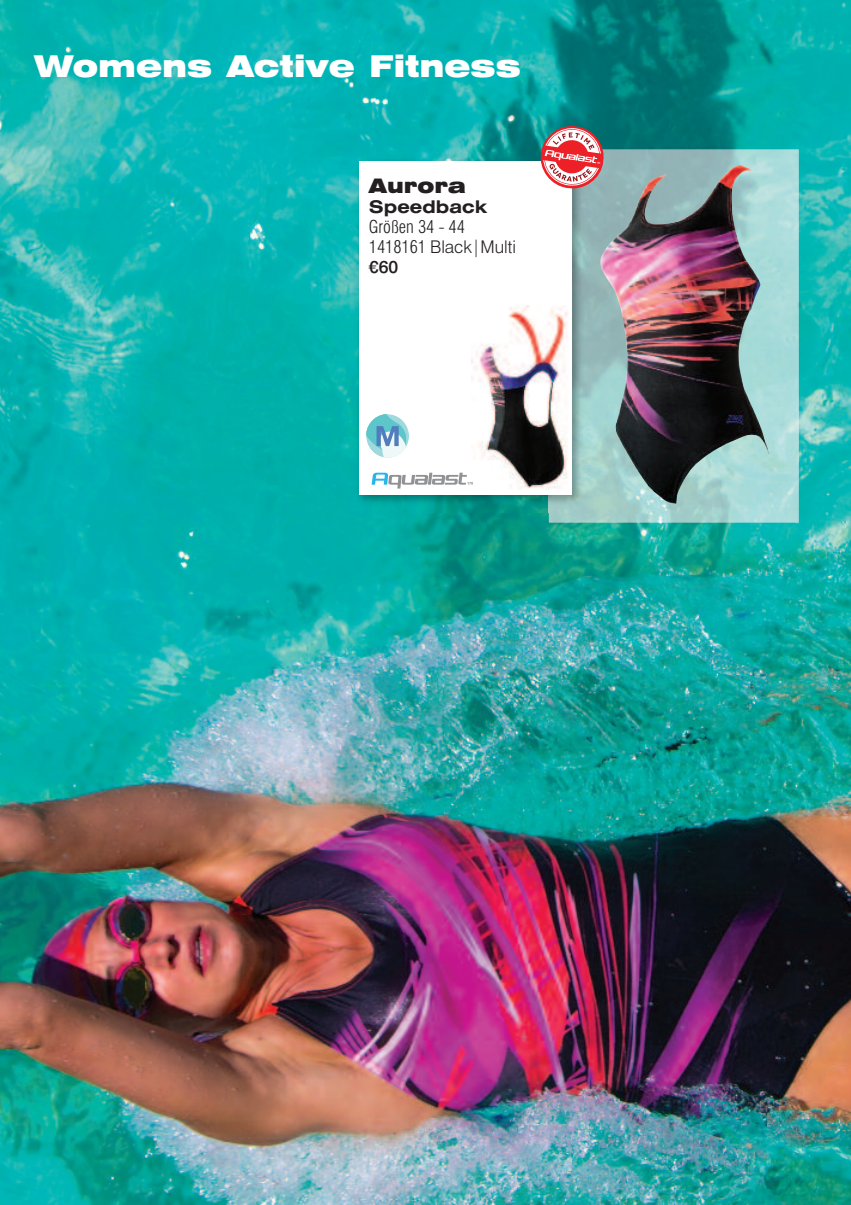
<style>
.page{position:relative;width:851px;height:1205px;background:#fff}
.page>*{position:absolute;margin:0;border:0;box-sizing:border-box;transform-origin:0 0}
.t1{font:900 expanded 30px "Swiss 721 BT";color:#fff}
.t2{font:900 expanded 20px "Swiss 721 BT";color:#231f20}
.t3{font:300 condensed 17.5px/20px "Swiss 721 BT";color:#231f20}
.t4{font:700 expanded 17.5px "Swiss 721 BT";color:#231f20}
.s1{font-stretch:normal}
.s2{font-weight:500;font-stretch:normal}
</style>
<div class="page">
<img style="left:0;top:0;width:850px;height:1205px">
<img style="left:548px;top:149px;width:250px;height:374px">
<img style="left:600px;top:165px;width:168px;height:339px">
<img style="left:350px;top:153px;width:240px;height:360px">
<div style="left:359px;top:161px;width:213px;height:333px;background:#fff"></div>
<img style="left:471px;top:305px;width:97px;height:184px">
<svg style="left:366px;top:414px;width:43px;height:44px"></svg>
<svg style="left:371px;top:473px;width:102px;height:15px"></svg>
<svg style="left:538px;top:124px;width:67px;height:67px"></svg>
<h1 class="t1" style="left:35px;top:55px;width:487px">Womens Active Fitness</h1>
<p class="t2" style="left:369px;top:178px;width:98px">Aurora</p>
<p class="t4" style="left:369px;top:200px;width:120px">Speedback</p>
<p class="t3" style="left:369px;top:218px;width:149px">Größen 34 - 44<br>1418161 <span class="s1">Black|Multi </span><span class="s2">€60</span></p>
</div>
